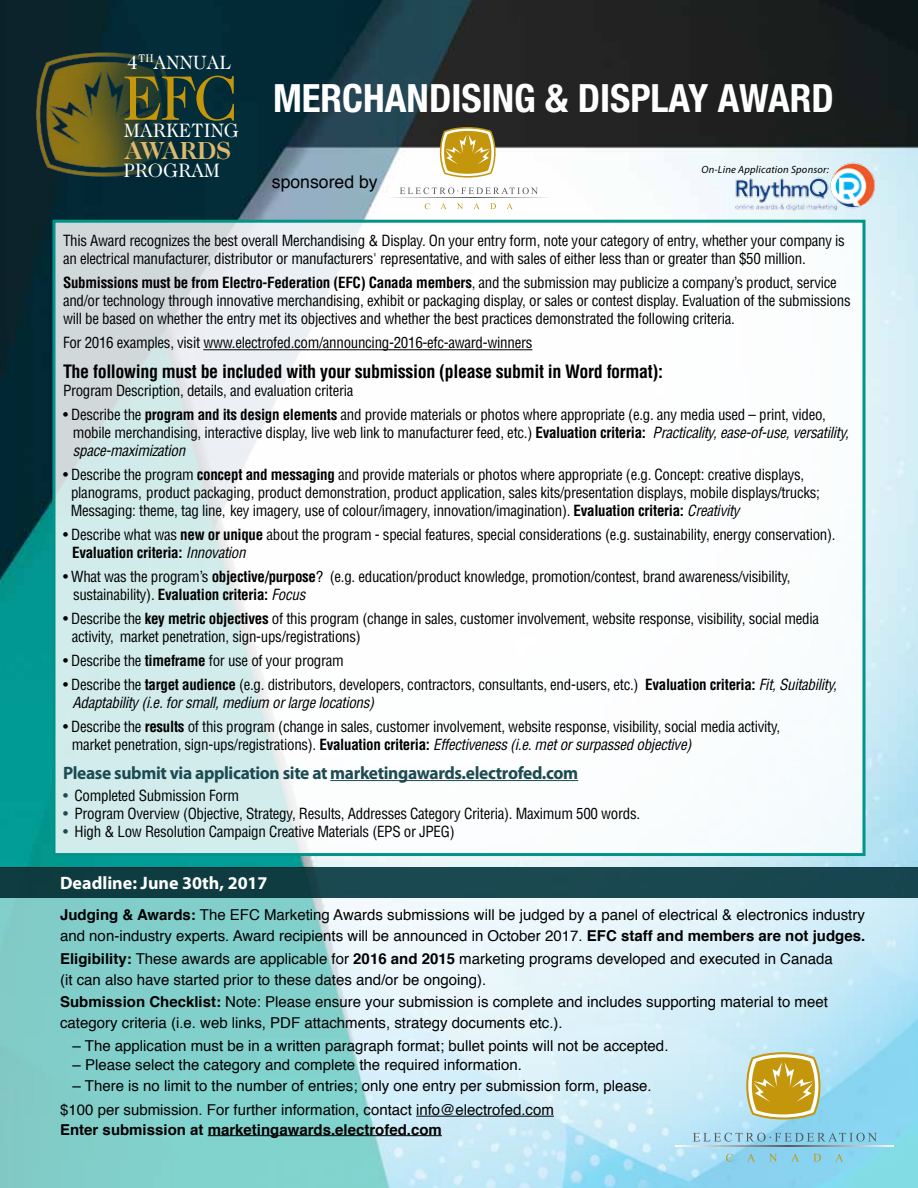
<style>
.page{position:relative;width:918px;height:1188px;background:#fff}
.page>*{position:absolute;margin:0;border:0;box-sizing:border-box;transform-origin:0 0}
.t1{font:700 condensed 39px "Helvetica Neue LT Std";color:#fff}
.t2{font:700 25.05px "Caslon 224 Std";letter-spacing:-.04em;color:#dcb96d}
.t3{font:19.65px "Caslon 224 Std";color:#fff}
.t4{font:19.5px "Caslon 224 Std";color:#fff}
.t5{font:700 condensed 18px "Helvetica LT Std";letter-spacing:-.02em;color:#000}
.t6{font:700 18px "Myriad Pro";letter-spacing:-.02em;color:#1d4b52}
.t7{font:700 18px "Myriad Pro";color:#fff}
.t8{font:17.55px "Helvetica";color:#000}
.t9{font:condensed 15px/18px "Helvetica LT Std";letter-spacing:-.02em;color:#000}
.t10{font:15px/21px "Helvetica";color:#000}
.t11{font:700 15px "Helvetica";color:#000}
.t12{font:italic 10.5px "Myriad Pro";letter-spacing:.02em;color:#000}
.s1{font-family:"Caslon 224 Std";font-weight:400;font-stretch:normal;font-size:63.6px;color:#c4960c}
.s2{font-weight:700}
.s3{font-style:italic}
.s4{color:#1d4b52}
</style>
<div class="page">
<img style="left:0;top:0;width:918px;height:1188px">
<svg style="left:56px;top:224px;width:806px;height:628px"></svg>
<div style="left:0;top:868px;width:918px;height:30px;background:linear-gradient(to right,#0f3c40,#1d4b55)"></div>
<img style="left:21px;top:42px;width:152px;height:144px">
<hr style="left:416px;top:1116px;width:138px;height:1px;background:#000">
<hr style="left:208px;top:1135px;width:234px;height:1px;background:#000">
<div style="left:52px;top:220px;width:814px;height:636px;border:3px solid #02948a"></div>
<svg style="left:745px;top:1052px;width:77px;height:69px;background:#cbb660"></svg>
<svg style="left:693px;top:1133px;width:184px;height:9px;background:#8abfd4"></svg>
<svg style="left:726px;top:1154px;width:7px;height:8px"></svg>
<svg style="left:747px;top:1154px;width:8px;height:7px"></svg>
<svg style="left:769px;top:1154px;width:8px;height:8px"></svg>
<svg style="left:791px;top:1154px;width:8px;height:7px"></svg>
<svg style="left:813px;top:1154px;width:8px;height:7px"></svg>
<svg style="left:835px;top:1154px;width:8px;height:7px"></svg>
<svg style="left:676px;top:1146px;width:218px;height:1px"></svg>
<img style="left:717px;top:158px;width:159px;height:58px">
<hr style="left:203px;top:349px;width:329px;height:1px;background:#000">
<hr style="left:330px;top:780px;width:248px;height:1px;background:#1d4b52">
<svg style="left:439px;top:127px;width:57px;height:51px"></svg>
<svg style="left:400px;top:187px;width:138px;height:7px"></svg>
<svg style="left:425px;top:203px;width:5px;height:6px"></svg>
<svg style="left:441px;top:203px;width:6px;height:6px"></svg>
<svg style="left:457px;top:203px;width:6px;height:6px"></svg>
<svg style="left:474px;top:203px;width:6px;height:6px"></svg>
<svg style="left:490px;top:203px;width:6px;height:6px"></svg>
<svg style="left:507px;top:203px;width:6px;height:6px"></svg>
<svg style="left:387px;top:197px;width:163px;height:1px"></svg>
<h3 class="t4" style="left:127px;top:51px;width:106px">4<sup>TH</sup> ANNUAL</h3>
<h1 class="t1" style="left:122px;top:75px;width:713px"><span class="s1">EFC</span> MERCHANDISING &amp; DISPLAY AWARD</h1>
<h3 class="t3" style="left:124px;top:119px;width:116px">MARKETING</h3>
<h2 class="t2" style="left:124px;top:135px;width:108px">AWARDS</h2>
<h3 class="t3" style="left:124px;top:159px;width:83px">PROGRAM</h3>
<p class="t8" style="left:272px;top:168px;width:107px">sponsored by</p>
<p class="t12" style="left:701px;top:163px;width:129px">On-Line Application Sponsor:</p>
<p class="t9" style="left:63px;top:232px;width:783px">This Award recognizes the best overall Merchandising &amp; Display. On your entry form, note your category of entry, whether your company is an electrical manufacturer, distributor or manufacturers' representative, and with sales of either less than or greater than $50 million.</p>
<p class="t9" style="left:63px;top:274px;width:789px"><span class="s2">Submissions must be from Electro-Federation (EFC) Canada members</span>, and the submission may publicize a company’s product, service and/or technology through innovative merchandising, exhibit or packaging display, or sales or contest display. Evaluation of the submissions will be based on whether the entry met its objectives and whether the best practices demonstrated the following criteria.</p>
<p class="t9" style="left:63px;top:334px;width:471px">For 2016 examples, visit www.electrofed.com/announcing-2016-efc-award-winners</p>
<p class="t5" style="left:63px;top:360px;width:602px">The following must be included with your submission (please submit in Word format):</p>
<p class="t9" style="left:63px;top:382px;width:292px">Program Description, details, and evaluation criteria</p>
<p class="t9" style="left:73px;top:406px;width:778px;text-indent:-10px">• Describe the <span class="s2">program and its design elements</span> and provide materials or photos where appropriate (e.g. any media used – print, video, mobile merchandising, interactive display, live web link to manufacturer feed, etc.) <span class="s2">Evaluation criteria:</span> <span class="s3">Practicality, ease-of-use, versatility, space-maximization</span></p>
<p class="t9" style="left:71px;top:466px;width:751px;text-indent:-8px">• Describe the program <span class="s2">concept and messaging</span> and provide materials or photos where appropriate (e.g. Concept: creative displays, planograms, product packaging, product demonstration, product application, sales kits/presentation displays, mobile displays/trucks;<br>Messaging: theme, tag line, key imagery, use of colour/imagery, innovation/imagination). <span class="s2">Evaluation criteria:</span> <span class="s3">Creativity</span></p>
<p class="t9" style="left:72px;top:526px;width:765px;text-indent:-9px">• Describe what was <span class="s2">new or unique</span> about the program - special features, special considerations (e.g. sustainability, energy conservation).<br><span class="s2">Evaluation criteria:</span> <span class="s3">Innovation</span></p>
<p class="t9" style="left:73px;top:568px;width:719px;text-indent:-10px">• What was the program’s <span class="s2">objective/purpose</span>? (e.g. education/product knowledge, promotion/contest, brand awareness/visibility, sustainability). <span class="s2">Evaluation criteria:</span> <span class="s3">Focus</span></p>
<p class="t9" style="left:72px;top:610px;width:749px;text-indent:-9px">• Describe the <span class="s2">key metric objectives</span> of this program (change in sales, customer involvement, website response, visibility, social media activity, market penetration, sign-ups/registrations)</p>
<p class="t9" style="left:63px;top:652px;width:282px">• Describe the <span class="s2">timeframe</span> for use of your program</p>
<p class="t9" style="left:72px;top:676px;width:766px;text-indent:-9px">• Describe the <span class="s2">target audience</span> (e.g. distributors, developers, contractors, consultants, end-users, etc.) <span class="s2">Evaluation criteria:</span> <span class="s3">Fit, Suitability,<br>Adaptability (i.e. for small, medium or large locations)</span></p>
<p class="t9" style="left:72px;top:718px;width:710px;text-indent:-9px">• Describe the <span class="s2">results</span> of this program (change in sales, customer involvement, website response, visibility, social media activity, market penetration, sign-ups/registrations). <span class="s2">Evaluation criteria:</span> <span class="s3">Effectiveness (i.e. met or surpassed objective)</span></p>
<p class="t6" style="left:63px;top:761px;width:517px">Please submit via application site at marketingawards.electrofed.com</p>
<p class="t9" style="left:63px;top:787px;width:178px"><span class="s4">•</span> Completed Submission Form</p>
<p class="t9" style="left:63px;top:805px;width:579px"><span class="s4">•</span> Program Overview (Objective, Strategy, Results, Addresses Category Criteria). Maximum 500 words.</p>
<p class="t9" style="left:63px;top:823px;width:393px"><span class="s4">•</span> High &amp; Low Resolution Campaign Creative Materials (EPS or JPEG)</p>
<p class="t7" style="left:60px;top:871px;width:209px">Deadline: June 30th, 2017</p>
<p class="t10" style="left:60px;top:905px;width:807px"><span class="s2">Judging &amp; Awards:</span> The EFC Marketing Awards submissions will be judged by a panel of electrical &amp; electronics industry and non-industry experts. Award recipients will be announced in October 2017. <span class="s2">EFC staff and members are not judges.</span></p>
<p class="t10" style="left:60px;top:948px;width:774px"><span class="s2">Eligibility:</span> These awards are applicable for <span class="s2">2016 and 2015</span> marketing programs developed and executed in Canada (it can also have started prior to these dates and/or be ongoing).</p>
<p class="t10" style="left:60px;top:992px;width:769px"><span class="s2">Submission Checklist:</span> Note: Please ensure your submission is complete and includes supporting material to meet category criteria (i.e. web links, PDF attachments, strategy documents etc.).</p>
<p class="t10" style="left:73px;top:1035px;width:597px">– The application must be in a written paragraph format; bullet points will not be accepted.</p>
<p class="t10" style="left:73px;top:1055px;width:451px">– Please select the category and complete the required information.</p>
<p class="t10" style="left:60px;top:1074px;width:593px;line-height:24px;text-indent:13px">– There is no limit to the number of entries; only one entry per submission form, please. $100 per submission. For further information, contact info@electrofed.com</p>
<p class="t11" style="left:60px;top:1117px;width:383px">Enter submission at marketingawards.electrofed.com</p>
</div>
